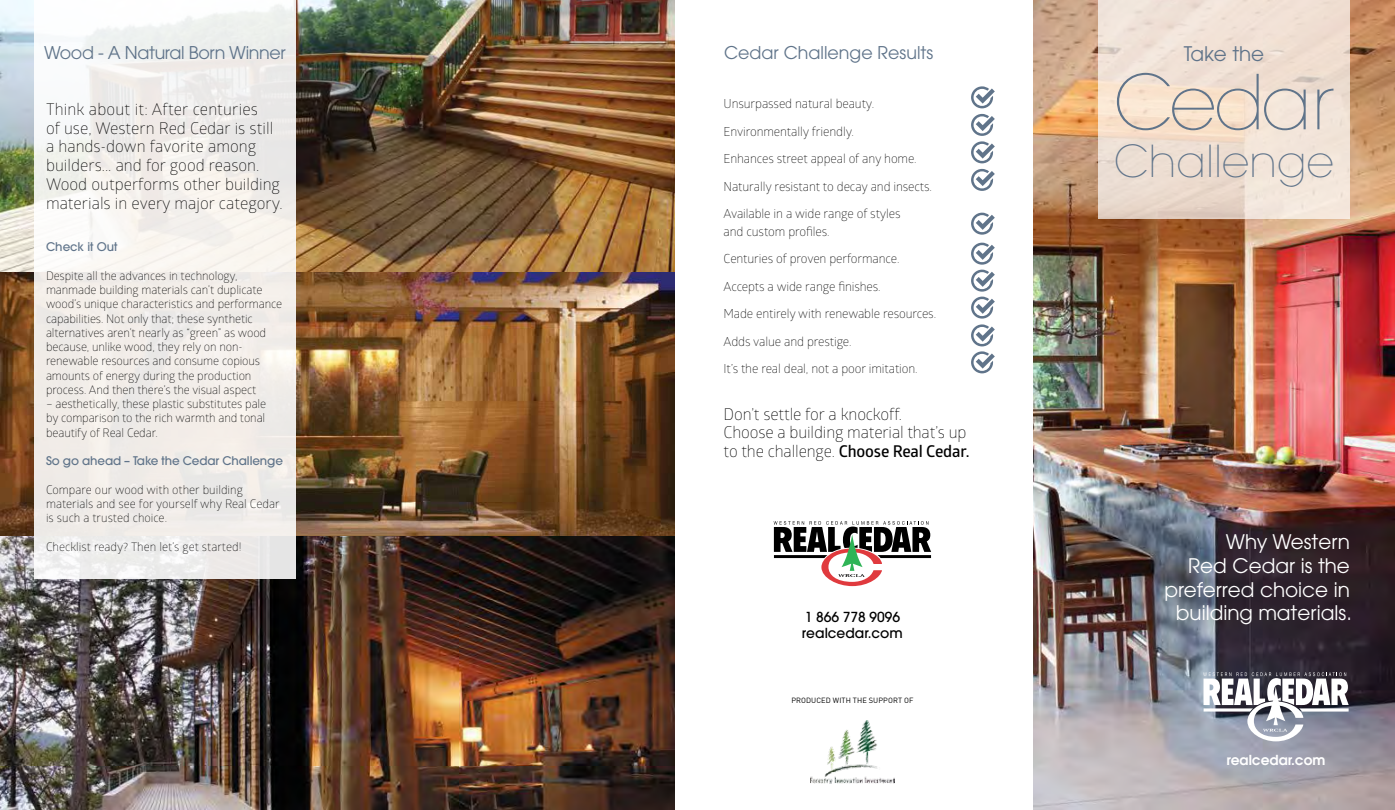
<style>
.page{position:relative;width:1395px;height:810px;background:#fff}
.page>*{position:absolute;margin:0;border:0;box-sizing:border-box;transform-origin:0 0}
.t1{font:200 75px "Avant Garde";letter-spacing:-.035em;color:#60748a}
.t2{font:200 43.75px "Avant Garde";color:#60748a}
.t3{font:20px/23.8px "Avant Garde";color:#fff;text-align:right}
.t4{font:20px "Avant Garde";color:#60748a}
.t5{font:17.5px "Avant Garde";letter-spacing:-.02em;color:#60748a}
.t6{font:17.5px "Avant Garde";color:#60748a}
.t7{font:300 16.25px/18.8px "Glober";color:#000}
.t8{font:500 13.75px/16.5px "Avant Garde";color:#000}
.t9{font:600 13.75px "Avant Garde";color:#fff}
.t10{font:300 12.5px/17.5px "Glober";letter-spacing:-.01em;color:#000}
.t11{font:300 11.88px/14.2px "Glober";letter-spacing:-.01em;color:#000}
.t12{font:500 11.88px "Avant Garde";letter-spacing:-.01em;color:#60748a}
.t13{font:7.5px "DIN Pro";letter-spacing:.01em;color:#000}
.s1{font-weight:600}
</style>
<div class="page">
<img style="left:1034px;top:0;width:361px;height:810px">
<img style="left:0;top:0;width:675px;height:273px">
<img style="left:0;top:273px;width:675px;height:264px">
<img style="left:0;top:537px;width:675px;height:273px">
<div style="left:34px;top:0;width:262px;height:579px;background:linear-gradient(to bottom,#f4f3f1,#f0ebe7)"></div>
<svg style="left:1098px;top:0;width:252px;height:219px;background:#f0e0d2"></svg>
<svg style="left:1203px;top:672px;width:146px;height:69px"></svg>
<svg style="left:774px;top:521px;width:157px;height:65px"></svg>
<img style="left:810px;top:720px;width:85px;height:63px">
<svg style="left:971px;top:86px;width:24px;height:22px"></svg>
<svg style="left:971px;top:114px;width:24px;height:49px"></svg>
<svg style="left:971px;top:169px;width:24px;height:22px"></svg>
<svg style="left:971px;top:213px;width:24px;height:22px"></svg>
<svg style="left:971px;top:243px;width:24px;height:130px"></svg>
<h3 class="t6" style="left:724px;top:42px;width:211px">Cedar Challenge Results</h3>
<h3 class="t5" style="left:44px;top:42px;width:243px">Wood - A Natural Born Winner</h3>
<h3 class="t4" style="left:1184px;top:41px;width:82px">Take the</h3>
<h1 class="t1" style="left:1114px;top:58px;width:222px">Cedar</h1>
<h2 class="t2" style="left:1114px;top:135px;width:221px">Challenge</h2>
<p class="t10" style="left:724px;top:95px;width:152px">Unsurpassed natural beauty.</p>
<p class="t10" style="left:724px;top:122px;width:132px">Environmentally friendly.</p>
<p class="t10" style="left:724px;top:150px;width:195px">Enhances street appeal of any home.</p>
<p class="t10" style="left:724px;top:177px;width:210px">Naturally resistant to decay and insects.</p>
<p class="t10" style="left:724px;top:205px;width:179px">Available in a wide range of styles and custom profiles.</p>
<p class="t10" style="left:724px;top:250px;width:177px">Centuries of proven performance.</p>
<p class="t10" style="left:724px;top:277px;width:159px">Accepts a wide range finishes.</p>
<p class="t10" style="left:724px;top:305px;width:214px">Made entirely with renewable resources.</p>
<p class="t10" style="left:724px;top:332px;width:130px">Adds value and prestige.</p>
<p class="t10" style="left:724px;top:360px;width:196px">It’s the real deal, not a poor imitation.</p>
<h3 class="t7" style="left:724px;top:404px;width:247px">Don’t settle for a knockoff.<br>Choose a building material that’s up to the challenge. <span class="s1">Choose Real Cedar.</span></h3>
<h3 class="t7" style="left:46px;top:99px;width:238px">Think about it: After centuries<br>of use, Western Red Cedar is still a hands-down favorite among builders... and for good reason.<br>Wood outperforms other building materials in every major category.</h3>
<p class="t12" style="left:46px;top:240px;width:73px">Check it Out</p>
<p class="t11" style="left:46px;top:268px;width:238px">Despite all the advances in technology, manmade building materials can’t duplicate wood’s unique characteristics and performance capabilities. Not only that; these synthetic alternatives aren’t nearly as “green” as wood because, unlike wood, they rely on non&shy;renewable resources and consume copious amounts of energy during the production process. And then there’s the visual aspect</p>
<p class="t11" style="left:46px;top:396px;width:222px;text-align:justify">– aesthetically, these plastic substitutes pale by comparison to the rich warmth and tonal beautify of Real Cedar.</p>
<p class="t12" style="left:46px;top:453px;width:238px">So go ahead – Take the Cedar Challenge</p>
<p class="t11" style="left:46px;top:482px;width:235px">Compare our wood with other building materials and see for yourself why Real Cedar is such a trusted choice.</p>
<p class="t11" style="left:46px;top:539px;width:197px">Checklist ready? Then let’s get started!</p>
<h3 class="t3" style="left:1164px;top:530px;width:189px">Why Western<br>Red Cedar is the preferred choice in building materials.</h3>
<p class="t8" style="left:802px;top:609px;width:102px">1 866 778 9096 realcedar.com</p>
<p class="t13" style="left:791px;top:695px;width:124px">PRODUCED WITH THE SUPPORT OF</p>
<p class="t9" style="left:1226px;top:751px;width:101px">realcedar.com</p>
</div>
